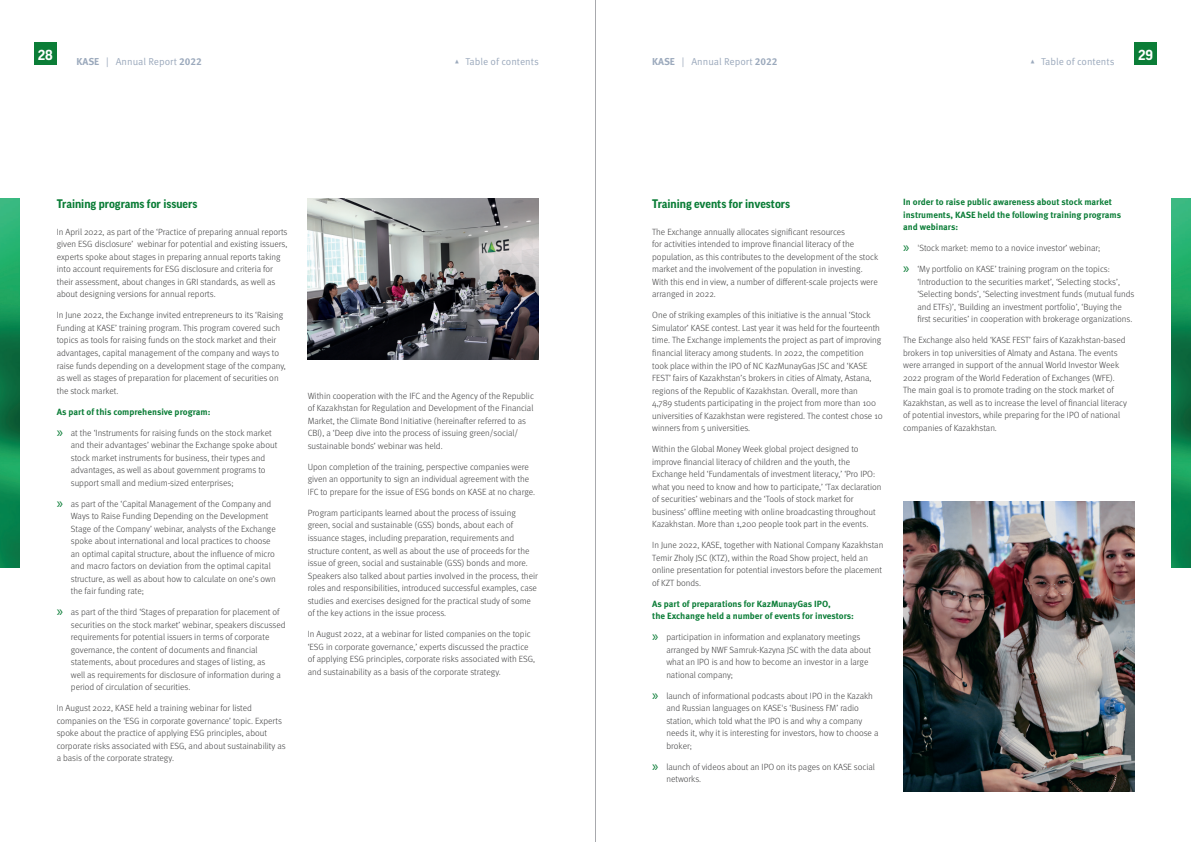
<style>
.page{position:relative;width:1191px;height:842px;background:#fff}
.page>*{position:absolute;margin:0;border:0;box-sizing:border-box;transform-origin:0 0}
.t1{font:700 14px "Good Pro";color:#fff}
.t2{font:700 12px "Good Pro";color:#0b7d37}
.t3{font:10px "Meta Pro Norm";color:#9ba9bc}
.t4{font:300 9px/12.5px "Meta Pro";color:#3e3e3f}
.t5{font:700 9px/12.5px "Meta Pro";color:#0b7d37}
.s1{font-family:"Meta Pro";font-weight:700}
.s2{font-family:"Myriad Pro";font-weight:400;font-size:15px;color:#0b7d37}
</style>
<div class="page">
<div style="left:34px;top:43px;width:23px;height:22px;background:#0b7d37"></div>
<div style="left:1134px;top:43px;width:23px;height:22px;background:#0b7d37"></div>
<hr style="left:595px;top:0;width:1px;height:842px;background:#a8a9ad">
<img style="left:308px;top:198px;width:231px;height:161px">
<img style="left:903px;top:502px;width:231px;height:289px">
<img style="left:0;top:198px;width:20px;height:369px">
<img style="left:1171px;top:198px;width:20px;height:369px">
<h1 class="t1" style="left:38px;top:47px;width:17px">28</h1>
<h1 class="t1" style="left:1138px;top:47px;width:17px">29</h1>
<p class="t3" style="left:77px;top:54px;width:127px"><span class="s1">KASE</span> | Annual Report <span class="s1">2022</span></p>
<p class="t3" style="left:454px;top:54px;width:86px">▴ Table of contents</p>
<p class="t3" style="left:652px;top:54px;width:127px"><span class="s1">KASE</span> | Annual Report <span class="s1">2022</span></p>
<p class="t3" style="left:1029px;top:54px;width:86px">▴ Table of contents</p>
<h2 class="t2" style="left:57px;top:197px;width:142px">Training programs for issuers</h2>
<p class="t4" style="left:57px;top:225px;width:232px">In April 2022, as part of the ‘Practice of preparing annual reports given ESG disclosure’ webinar for potential and existing issuers, experts spoke about stages in preparing annual reports taking into account requirements for ESG disclosure and criteria for their assessment, about changes in GRI standards, as well as about designing versions for annual reports.</p>
<p class="t4" style="left:57px;top:309px;width:231px">In June 2022, the Exchange invited entrepreneurs to its ‘Raising Funding at KASE’ training program. This program covered such topics as tools for raising funds on the stock market and their advantages, capital management of the company and ways to raise funds depending on a development stage of the company, as well as stages of preparation for placement of securities on the stock market.</p>
<p class="t5" style="left:57px;top:405px;width:155px">As part of this comprehensive program:</p>
<p class="t4" style="left:71px;top:426px;width:208px;text-indent:-14px"><span class="s2">»</span> at the ‘Instruments for raising funds on the stock market and their advantages’ webinar the Exchange spoke about stock market instruments for business, their types and advantages, as well as about government programs to support small and medium-sized enterprises;</p>
<p class="t4" style="left:71px;top:497px;width:206px;text-indent:-14px"><span class="s2">»</span> as part of the ‘Capital Management of the Company and Ways to Raise Funding Depending on the Development Stage of the Company’ webinar, analysts of the Exchange spoke about international and local practices to choose an optimal capital structure, about the influence of micro and macro factors on deviation from the optimal capital structure, as well as about how to calculate on one’s own the fair funding rate;</p>
<p class="t4" style="left:71px;top:605px;width:216px;text-indent:-14px"><span class="s2">»</span> as part of the third ‘Stages of preparation for placement of securities on the stock market’ webinar, speakers discussed requirements for potential issuers in terms of corporate governance, the content of documents and financial statements, about procedures and stages of listing, as<br>well as requirements for disclosure of information during a period of circulation of securities.</p>
<p class="t4" style="left:57px;top:701px;width:230px">In August 2022, KASE held a training webinar for listed companies on the ‘ESG in corporate governance’ topic. Experts spoke about the practice of applying ESG principles, about corporate risks associated with ESG, and about sustainability as a basis of the corporate strategy.</p>
<p class="t4" style="left:308px;top:389px;width:228px">Within cooperation with the IFC and the Agency of the Republic of Kazakhstan for Regulation and Development of the Financial Market, the Climate Bond Initiative (hereinafter referred to as CBI), a ‘Deep dive into the process of issuing green/social/ sustainable bonds’ webinar was held.</p>
<p class="t4" style="left:308px;top:460px;width:229px">Upon completion of the training, perspective companies were given an opportunity to sign an individual agreement with the<br>IFC to prepare for the issue of ESG bonds on KASE at no charge.</p>
<p class="t4" style="left:308px;top:506px;width:232px">Program participants learned about the process of issuing green, social and sustainable (GSS) bonds, about each of issuance stages, including preparation, requirements and structure content, as well as about the use of proceeds for the issue of green, social and sustainable (GSS) bonds and more.<br>Speakers also talked about parties involved in the process, their roles and responsibilities, introduced successful examples, case studies and exercises designed for the practical study of some of the key actions in the issue process.</p>
<p class="t4" style="left:308px;top:627px;width:229px">In August 2022, at a webinar for listed companies on the topic ‘ESG in corporate governance,’ experts discussed the practice of applying ESG principles, corporate risks associated with ESG, and sustainability as a basis of the corporate strategy.</p>
<h2 class="t2" style="left:652px;top:197px;width:140px">Training events for investors</h2>
<p class="t4" style="left:652px;top:225px;width:227px">The Exchange annually allocates significant resources<br>for activities intended to improve financial literacy of the population, as this contributes to the development of the stock market and the involvement of the population in investing.<br>With this end in view, a number of different-scale projects were arranged in 2022.</p>
<p class="t4" style="left:652px;top:309px;width:232px">One of striking examples of this initiative is the annual ‘Stock Simulator’ KASE contest. Last year it was held for the fourteenth time. The Exchange implements the project as part of improving financial literacy among students. In 2022, the competition<br>took place within the IPO of NC KazMunayGas JSC and ‘KASE FEST’ fairs of Kazakhstan’s brokers in cities of Almaty, Astana, regions of the Republic of Kazakhstan. Overall, more than<br>4,789 students participating in the project from more than 100 universities of Kazakhstan were registered. The contest chose 10 winners from 5 universities.</p>
<p class="t4" style="left:652px;top:442px;width:231px">Within the Global Money Week global project designed to improve financial literacy of children and the youth, the Exchange held ‘Fundamentals of investment literacy,’ ‘Pro IPO: what you need to know and how to participate,’ ‘Tax declaration of securities’ webinars and the ‘Tools of stock market for business’ offline meeting with online broadcasting throughout Kazakhstan. More than 1,200 people took part in the events.</p>
<p class="t4" style="left:652px;top:538px;width:233px">In June 2022, KASE, together with National Company Kazakhstan Temir Zholy JSC (KTZ), within the Road Show project, held an online presentation for potential investors before the placement of KZT bonds.</p>
<p class="t5" style="left:652px;top:597px;width:203px">As part of preparations for KazMunayGas IPO,<br>the Exchange held a number of events for investors:</p>
<p class="t4" style="left:666px;top:630px;width:206px;text-indent:-14px"><span class="s2">»</span> participation in information and explanatory meetings arranged by NWF Samruk-Kazyna JSC with the data about what an IPO is and how to become an investor in a large national company;</p>
<p class="t4" style="left:666px;top:689px;width:213px;text-indent:-14px"><span class="s2">»</span> launch of informational podcasts about IPO in the Kazakh and Russian languages on KASE's ‘Business FM’ radio station, which told what the IPO is and why a company needs it, why it is interesting for investors, how to choose a broker;</p>
<p class="t4" style="left:666px;top:760px;width:210px;text-indent:-14px"><span class="s2">»</span> launch of videos about an IPO on its pages on KASE social networks.</p>
<p class="t5" style="left:903px;top:195px;width:219px">In order to raise public awareness about stock market instruments, KASE held the following training programs and webinars:</p>
<p class="t4" style="left:903px;top:241px;width:199px"><span class="s2">»</span> 'Stock market: memo to a novice investor’ webinar;</p>
<p class="t4" style="left:917px;top:262px;width:218px;text-indent:-14px"><span class="s2">»</span> ‘My portfolio on KASE’ training program on the topics: ‘Introduction to the securities market’, ‘Selecting stocks’, ‘Selecting bonds’, ‘Selecting investment funds (mutual funds and ETFs)’, ‘Building an investment portfolio’, ‘Buying the first securities’ in cooperation with brokerage organizations.</p>
<p class="t4" style="left:903px;top:333px;width:225px">The Exchange also held ‘KASE FEST’ fairs of Kazakhstan-based brokers in top universities of Almaty and Astana. The events were arranged in support of the annual World Investor Week 2022 program of the World Federation of Exchanges (WFE).<br>The main goal is to promote trading on the stock market of Kazakhstan, as well as to increase the level of financial literacy of potential investors, while preparing for the IPO of national companies of Kazakhstan.</p>
</div>
